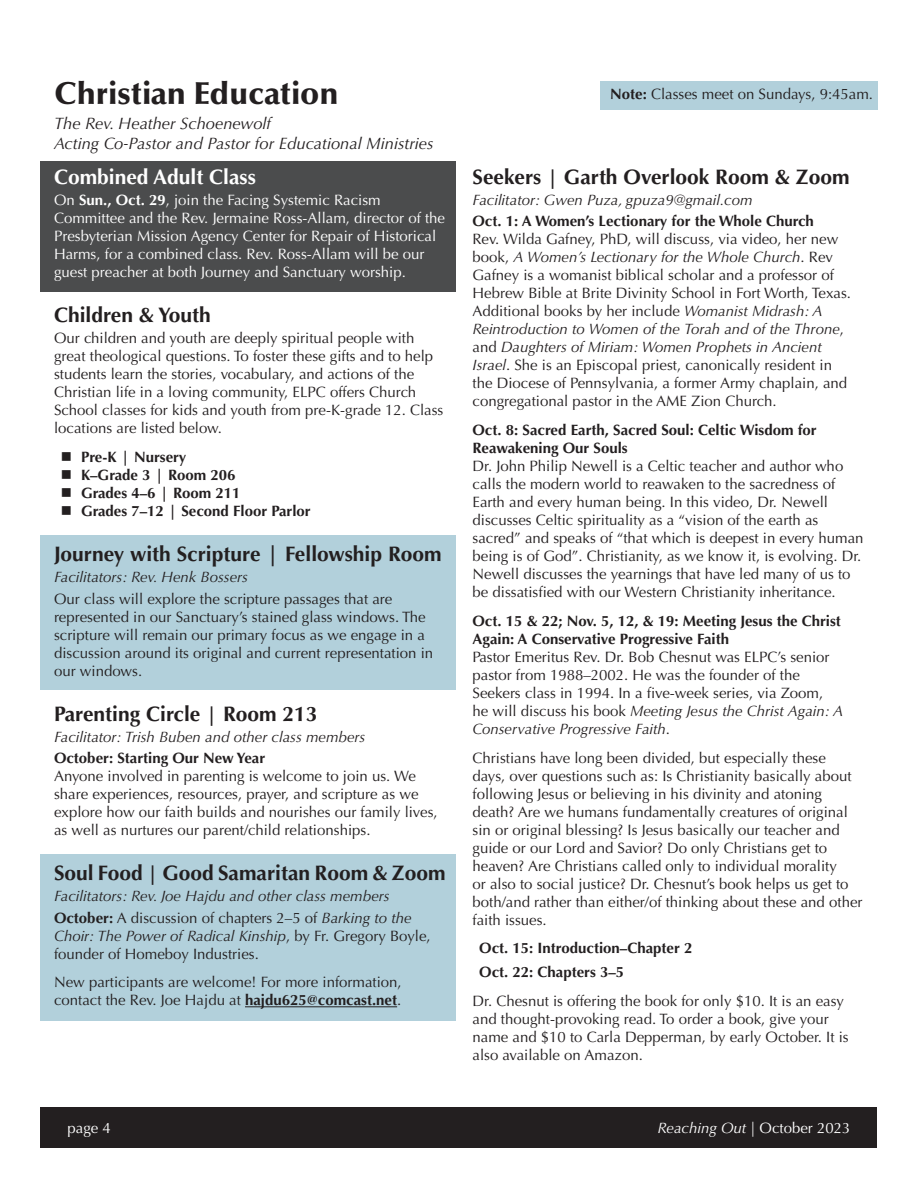
<style>
.page{position:relative;width:918px;height:1188px;background:#fff}
.page>*{position:absolute;margin:0;border:0;box-sizing:border-box;transform-origin:0 0}
.t1{font:900 31.5px "Optima LT Std";color:#231f20}
.t2{font:700 21px "Optima LT Std";color:#231f20}
.t3{font:700 21px "Optima LT Std";color:#fff}
.t4{font:italic 16.5px/19.8px "Optima LT Std";color:#231f20}
.t5{font:15px/18px "Optima LT Std";color:#231f20}
.t6{font:700 15px/18px "Optima LT Std";color:#231f20}
.t7{font:15px/18px "Optima LT Std";color:#fff}
.t8{font:italic 15px "Optima LT Std";color:#231f20}
.s1{font-weight:700}
.s2{font-size:19.5px}
.s3{font-style:italic}
</style>
<div class="page">
<div style="left:40px;top:854px;width:416px;height:166px;background:#b2d0db"></div>
<div style="left:40px;top:161px;width:416px;height:131px;background:#4b4c4d"></div>
<div style="left:40px;top:1107px;width:838px;height:41px;background:#231f20"></div>
<div style="left:40px;top:535px;width:416px;height:154px;background:#b2d0db"></div>
<div style="left:600px;top:81px;width:278px;height:29px;background:#b2d0db"></div>
<hr style="left:245px;top:1006px;width:152px;height:1px;background:#231f20">
<p class="t1" style="left:54px;top:75px;width:286px">Christian Education</p>
<p class="t5" style="left:610px;top:86px;width:264px"><span class="s1">Note:</span> Classes meet on Sundays, 9:45am.</p>
<p class="t4" style="left:54px;top:114px;width:381px">The Rev. Heather Schoenewolf<br>Acting Co-Pastor and Pastor for Educational Ministries</p>
<p class="t3" style="left:54px;top:164px;width:203px">Combined Adult Class</p>
<p class="t7" style="left:54px;top:191px;width:393px">On <span class="s1">Sun., Oct. 29</span>, join the Facing Systemic Racism Committee and the Rev. Jermaine Ross-Allam, director of the Presbyterian Mission Agency Center for Repair of Historical Harms, for a combined class. Rev. Ross-Allam will be our guest preacher at both Journey and Sanctuary worship.</p>
<p class="t2" style="left:54px;top:303px;width:158px">Children &amp; Youth</p>
<p class="t5" style="left:54px;top:329px;width:391px">Our children and youth are deeply spiritual people with great theological questions. To foster these gifts and to help students learn the stories, vocabulary, and actions of the Christian life in a loving community, ELPC offers Church School classes for kids and youth from pre-K-grade 12. Class locations are listed below.</p>
<p class="t6" style="left:81px;top:448px;width:107px">Pre-K | Nursery</p>
<p class="t6" style="left:81px;top:466px;width:156px">K–Grade 3 | Room 206</p>
<p class="t6" style="left:81px;top:484px;width:161px">Grades 4–6 | Room 211</p>
<p class="t6" style="left:81px;top:502px;width:231px">Grades 7–12 | Second Floor Parlor</p>
<p class="t2" style="left:54px;top:542px;width:389px">Journey with Scripture | Fellowship Room</p>
<p class="t8" style="left:54px;top:568px;width:196px">Facilitators: Rev. Henk Bossers</p>
<p class="t5" style="left:54px;top:590px;width:381px">Our class will explore the scripture passages that are represented in our Sanctuary’s stained glass windows. The scripture will remain our primary focus as we engage in a discussion around its original and current representation in our windows.</p>
<p class="t2" style="left:54px;top:701px;width:265px">Parenting Circle <span class="s2">|</span> Room 213</p>
<p class="t8" style="left:54px;top:728px;width:313px">Facilitator: Trish Buben and other class members</p>
<p class="t6" style="left:54px;top:749px;width:213px">October: Starting Our New Year</p>
<p class="t5" style="left:54px;top:767px;width:385px">Anyone involved in parenting is welcome to join us. We share experiences, resources, prayer, and scripture as we explore how our faith builds and nourishes our family lives, as well as nurtures our parent/child relationships.</p>
<p class="t2" style="left:54px;top:861px;width:393px">Soul Food <span class="s2">|</span> Good Samaritan Room &amp; Zoom</p>
<p class="t8" style="left:54px;top:887px;width:337px">Facilitators: Rev. Joe Hajdu and other class members</p>
<p class="t5" style="left:54px;top:909px;width:378px"><span class="s1">October:</span> A discussion of chapters 2–5 of <span class="s3">Barking to the<br>Choir: The Power of Radical Kinship</span>, by Fr. Gregory Boyle, founder of Homeboy Industries.</p>
<p class="t5" style="left:54px;top:973px;width:349px">New participants are welcome! For more information, contact the Rev. Joe Hajdu at <span class="s1">hajdu625@comcast.net</span>.</p>
<p class="t2" style="left:472px;top:164px;width:379px">Seekers <span class="s2">|</span> Garth Overlook Room &amp; Zoom</p>
<p class="t8" style="left:472px;top:191px;width:282px">Facilitator: Gwen Puza, gpuza9@gmail.com</p>
<p class="t6" style="left:472px;top:212px;width:343px">Oct. 1: A Women’s Lectionary for the Whole Church</p>
<p class="t5" style="left:472px;top:230px;width:380px">Rev. Wilda Gafney, PhD, will discuss, via video, her new book, <span class="s3">A Women’s Lectionary for the Whole Church</span>. Rev Gafney is a womanist biblical scholar and a professor of Hebrew Bible at Brite Divinity School in Fort Worth, Texas.<br>Additional books by her include <span class="s3">Womanist Midrash: A Reintroduction to Women of the Torah and of the Throne</span>, and <span class="s3">Daughters of Miriam: Women Prophets in Ancient Israel</span>. She is an Episcopal priest, canonically resident in the Diocese of Pennsylvania, a former Army chaplain, and congregational pastor in the AME Zion Church.</p>
<p class="t6" style="left:472px;top:421px;width:346px">Oct. 8: Sacred Earth, Sacred Soul: Celtic Wisdom for<br>Reawakening Our Souls</p>
<p class="t5" style="left:472px;top:457px;width:393px">Dr. John Philip Newell is a Celtic teacher and author who calls the modern world to reawaken to the sacredness of Earth and every human being. In this video, Dr. Newell discusses Celtic spirituality as a “vision of the earth as sacred” and speaks of “that which is deepest in every human being is of God”. Christianity, as we know it, is evolving. Dr.<br>Newell discusses the yearnings that have led many of us to be dissatisfied with our Western Christianity inheritance.</p>
<p class="t6" style="left:472px;top:612px;width:370px">Oct. 15 &amp; 22; Nov. 5, 12, &amp; 19: Meeting Jesus the Christ<br>Again: A Conservative Progressive Faith</p>
<p class="t5" style="left:472px;top:648px;width:372px">Pastor Emeritus Rev. Dr. Bob Chesnut was ELPC’s senior pastor from 1988–2002. He was the founder of the Seekers class in 1994. In a five-week series, via Zoom,<br>he will discuss his book <span class="s3">Meeting Jesus the Christ Again: A Conservative Progressive Faith</span>.</p>
<p class="t5" style="left:472px;top:749px;width:392px">Christians have long been divided, but especially these days, over questions such as: Is Christianity basically about following Jesus or believing in his divinity and atoning death? Are we humans fundamentally creatures of original sin or original blessing? Is Jesus basically our teacher and guide or our Lord and Savior? Do only Christians get to heaven? Are Christians called only to individual morality<br>or also to social justice? Dr. Chesnut’s book helps us get to both/and rather than either/of thinking about these and other faith issues.</p>
<p class="t6" style="left:479px;top:940px;width:215px">Oct. 15: Introduction–Chapter 2</p>
<p class="t6" style="left:479px;top:963px;width:147px">Oct. 22: Chapters 3–5</p>
<p class="t5" style="left:472px;top:992px;width:378px">Dr. Chesnut is offering the book for only $10. It is an easy and thought-provoking read. To order a book, give your name and $10 to Carla Depperman, by early October. It is also available on Amazon.</p>
<p class="t7" style="left:68px;top:1119px;width:45px">page 4</p>
<p class="t7" style="left:658px;top:1119px;width:194px"><span class="s3">Reaching Out</span> | October 2023</p>
</div>
